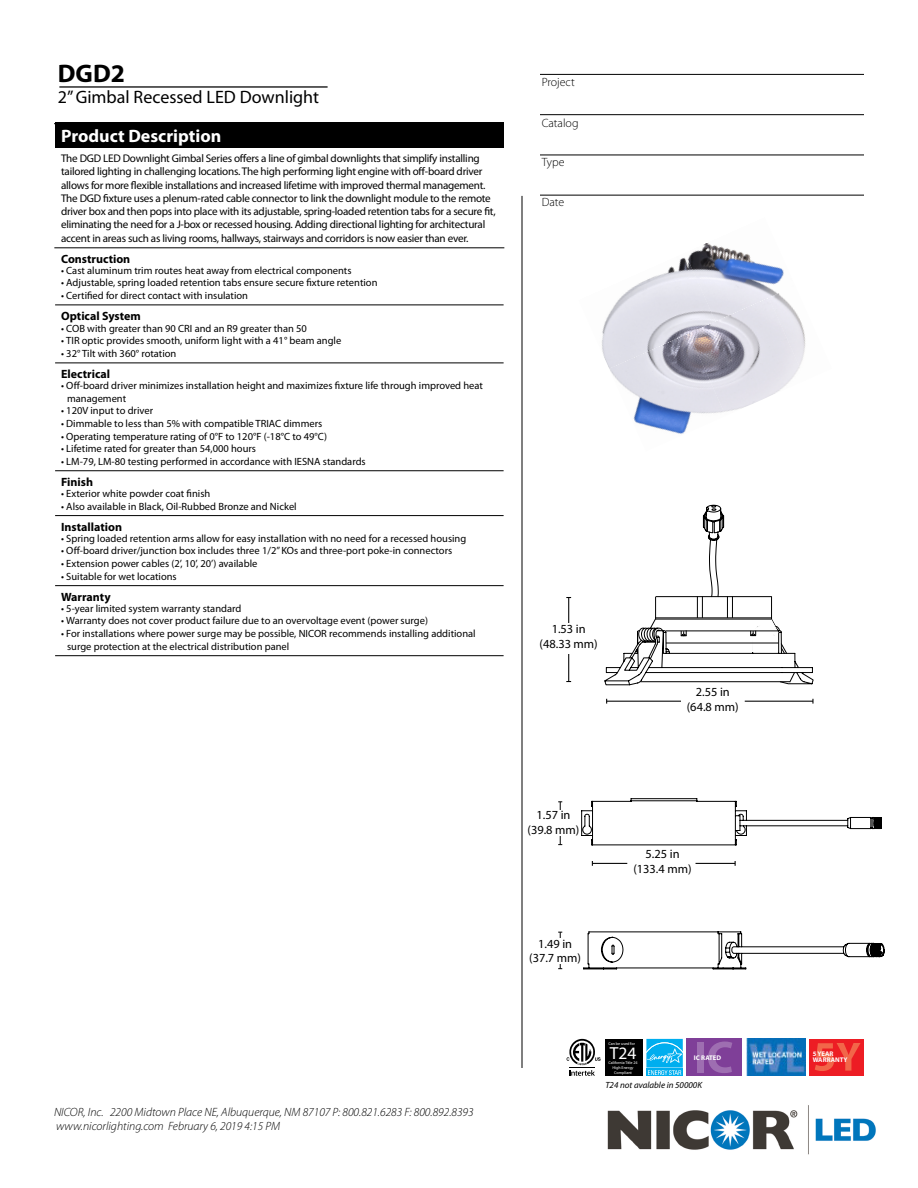
<style>
.page{position:relative;width:918px;height:1188px;background:#fff}
.page>*{position:absolute;margin:0;border:0;box-sizing:border-box;transform-origin:0 0}
.t1{font:700 25.5px "Myriad Pro";color:#000}
.t2{font:18px "Myriad Pro";color:#000}
.t3{font:700 18px "Myriad Pro";color:#fff}
.t4{font:17.55px "Myriad Pro";color:#fff}
.t5{font:12.45px/14.9px "Myriad Pro";color:#000;text-align:center}
.t6{font:italic 300 12px/14.4px "Myriad Pro";color:#000}
.t7{font:700 12px "Myriad Pro";color:#000}
.t8{font:300 12px "Myriad Pro";color:#000}
.t9{font:11.1px/13.4px "Myriad Pro";letter-spacing:-.02em;color:#000}
.t10{font:10.5px/12.6px "Myriad Pro";color:#000}
.t11{font:italic 9px "Myriad Pro";color:#000}
.t12{font:700 6.75px "Myriad Pro";color:#fff}
.t13{font:4.05px/4.9px "Myriad Pro";color:#fff;text-align:center}
</style>
<div class="page">
<img style="left:607px;top:1105px;width:269px;height:50px">
<hr style="left:560px;top:802px;width:1px;height:43px;background:#000">
<div style="left:525px;top:810px;width:57px;height:26px;background:#fff"></div>
<hr style="left:522px;top:196px;width:1px;height:872px;background:#000">
<hr style="left:54px;top:123px;width:447px;height:1px;background:#000">
<hr style="left:59px;top:86px;width:269px;height:2px;background:#000">
<div style="left:55px;top:122px;width:449px;height:26px;background:#000"></div>
<hr style="left:54px;top:247px;width:450px;height:1px;background:#000">
<hr style="left:55px;top:305px;width:449px;height:1px;background:#000">
<hr style="left:55px;top:363px;width:449px;height:1px;background:#000">
<hr style="left:55px;top:470px;width:449px;height:1px;background:#000">
<hr style="left:55px;top:515px;width:449px;height:1px;background:#000">
<hr style="left:55px;top:585px;width:449px;height:1px;background:#000">
<hr style="left:55px;top:655px;width:449px;height:1px;background:#000">
<hr style="left:540px;top:155px;width:324px;height:1px;background:#000">
<hr style="left:540px;top:195px;width:324px;height:1px;background:#000">
<hr style="left:540px;top:114px;width:324px;height:1px;background:#000">
<hr style="left:540px;top:74px;width:324px;height:1px;background:#000">
<hr style="left:607px;top:701px;width:75px;height:1px;background:#000">
<div style="left:681px;top:687px;width:64px;height:24px;background:#fff"></div>
<hr style="left:745px;top:701px;width:68px;height:1px;background:#000">
<hr style="left:568px;top:652px;width:1px;height:30px;background:#000">
<hr style="left:568px;top:598px;width:1px;height:32px;background:#000">
<hr style="left:560px;top:932px;width:1px;height:37px;background:#000">
<div style="left:527px;top:938px;width:57px;height:26px;background:#fff"></div>
<img style="left:746px;top:1039px;width:59px;height:37px">
<div style="left:809px;top:1039px;width:55px;height:37px;background:#ed1d24"></div>
<svg style="left:815px;top:1043px;width:46px;height:28px"></svg>
<div style="left:605px;top:1039px;width:37px;height:37px;background:#000"></div>
<svg style="left:567px;top:1039px;width:34px;height:37px"></svg>
<div style="left:687px;top:1039px;width:55px;height:37px;background:#7f3f98"></div>
<div style="left:697px;top:1042px;width:6px;height:31px;background:#9e6eb1"></div>
<svg style="left:708px;top:1042px;width:24px;height:31px"></svg>
<div style="left:646px;top:1068px;width:37px;height:8px;background:#00aeef"></div>
<svg style="left:646px;top:1039px;width:37px;height:36px"></svg>
<img style="left:610px;top:369px;width:81px;height:65px">
<img style="left:601px;top:257px;width:88px;height:112px">
<img style="left:689px;top:322px;width:102px;height:94px">
<img style="left:685px;top:243px;width:99px;height:79px">
<img style="left:769px;top:286px;width:37px;height:94px">
<svg style="left:583px;top:932px;width:302px;height:37px"></svg>
<svg style="left:581px;top:798px;width:301px;height:47px"></svg>
<hr style="left:696px;top:863px;width:39px;height:1px;background:#000">
<hr style="left:592px;top:863px;width:35px;height:1px;background:#000">
<div style="left:540px;top:624px;width:58px;height:30px;background:#fff"></div>
<svg style="left:604px;top:505px;width:210px;height:181px"></svg>
<h1 class="t1" style="left:58px;top:56px;width:69px">DGD2</h1>
<h2 class="t2" style="left:58px;top:86px;width:263px">2” Gimbal Recessed LED Downlight</h2>
<h2 class="t3" style="left:61px;top:124px;width:162px">Product Description</h2>
<p class="t9" style="left:61px;top:151px;width:436px">The DGD LED Downlight Gimbal Series offers a line of gimbal downlights that simplify installing tailored lighting in challenging locations. The high performing light engine with off-board driver allows for more flexible installations and increased lifetime with improved thermal management.<br>The DGD fixture uses a plenum-rated cable connector to link the downlight module to the remote driver box and then pops into place with its adjustable, spring-loaded retention tabs for a secure fit, eliminating the need for a J-box or recessed housing. Adding directional lighting for architectural accent in areas such as living rooms, hallways, stairways and corridors is now easier than ever.</p>
<p class="t7" style="left:61px;top:251px;width:71px">Construction</p>
<p class="t10" style="left:61px;top:264px;width:292px">• Cast aluminum trim routes heat away from electrical components</p>
<p class="t10" style="left:61px;top:276px;width:318px">• Adjustable, spring loaded retention tabs ensure secure fixture retention</p>
<p class="t10" style="left:61px;top:289px;width:189px">• Certified for direct contact with insulation</p>
<p class="t7" style="left:61px;top:308px;width:81px">Optical System</p>
<p class="t10" style="left:61px;top:322px;width:247px">• COB with greater than 90 CRI and an R9 greater than 50</p>
<p class="t10" style="left:61px;top:334px;width:282px">• TIR optic provides smooth, uniform light with a 41° beam angle</p>
<p class="t10" style="left:61px;top:347px;width:117px">• 32° Tilt with 360° rotation</p>
<p class="t7" style="left:61px;top:366px;width:51px">Electrical</p>
<p class="t10" style="left:67px;top:379px;width:417px;text-indent:-6px">• Off-board driver minimizes installation height and maximizes fixture life through improved heat management</p>
<p class="t10" style="left:61px;top:404px;width:94px">• 120V input to driver</p>
<p class="t10" style="left:61px;top:417px;width:263px">• Dimmable to less than 5% with compatible TRIAC dimmers</p>
<p class="t10" style="left:61px;top:430px;width:268px">• Operating temperature rating of 0°F to 120°F (-18°C to 49°C)</p>
<p class="t10" style="left:61px;top:442px;width:197px">• Lifetime rated for greater than 54,000 hours</p>
<p class="t10" style="left:61px;top:455px;width:306px">• LM-79, LM-80 testing performed in accordance with IESNA standards</p>
<p class="t7" style="left:61px;top:474px;width:33px">Finish</p>
<p class="t10" style="left:61px;top:487px;width:151px">• Exterior white powder coat finish</p>
<p class="t10" style="left:61px;top:500px;width:237px">• Also available in Black, Oil-Rubbed Bronze and Nickel</p>
<p class="t7" style="left:61px;top:519px;width:62px">Installation</p>
<p class="t10" style="left:61px;top:532px;width:407px">• Spring loaded retention arms allow for easy installation with no need for a recessed housing</p>
<p class="t10" style="left:61px;top:544px;width:393px">• Off-board driver/junction box includes three 1/2” KOs and three-port poke-in connectors</p>
<p class="t10" style="left:61px;top:557px;width:198px">• Extension power cables (2’, 10’, 20’) available</p>
<p class="t10" style="left:61px;top:570px;width:117px">• Suitable for wet locations</p>
<p class="t7" style="left:61px;top:589px;width:51px">Warranty</p>
<p class="t10" style="left:61px;top:602px;width:182px">• 5-year limited system warranty standard</p>
<p class="t10" style="left:61px;top:615px;width:368px">• Warranty does not cover product failure due to an overvoltage event (power surge)</p>
<p class="t10" style="left:67px;top:627px;width:410px;text-indent:-6px">• For installations where power surge may be possible, NICOR recommends installing additional surge protection at the electrical distribution panel</p>
<p class="t8" style="left:542px;top:75px;width:35px">Project</p>
<p class="t8" style="left:542px;top:116px;width:38px">Catalog</p>
<p class="t8" style="left:542px;top:155px;width:24px">Type</p>
<p class="t8" style="left:542px;top:195px;width:24px">Date</p>
<p class="t5" style="left:540px;top:621px;width:60px">1.53 in (48.33 mm)</p>
<p class="t5" style="left:687px;top:684px;width:53px">2.55 in (64.8 mm)</p>
<p class="t6" style="left:54px;top:1104px;width:421px">NICOR, Inc. 2200 Midtown Place NE, Albuquerque, NM 87107 P: 800.821.6283 F: 800.892.8393 www.nicorlighting.com February 6, 2019 4:15 PM</p>
<p class="t5" style="left:527px;top:807px;width:53px">1.57 in (39.8 mm)</p>
<p class="t5" style="left:529px;top:936px;width:53px">1.49 in (37.7 mm)</p>
<p class="t5" style="left:633px;top:846px;width:60px">5.25 in (133.4 mm)</p>
<p class="t13" style="left:608px;top:1041px;width:28px">Can be used for</p>
<h3 class="t4" style="left:610px;top:1042px;width:28px">T24</h3>
<p class="t13" style="left:608px;top:1060px;width:31px">California Title 24</p>
<p class="t13" style="left:613px;top:1065px;width:22px">High Energy<br>Compliant</p>
<p class="t12" style="left:694px;top:1053px;width:29px">IC RATED</p>
<p class="t11" style="left:605px;top:1079px;width:98px">T24 not avalable in 50000K</p>
<p class="t12" style="left:813px;top:1050px;width:22px">5 YEAR</p>
<p class="t12" style="left:813px;top:1056px;width:36px">WARRANTY</p>
</div>
